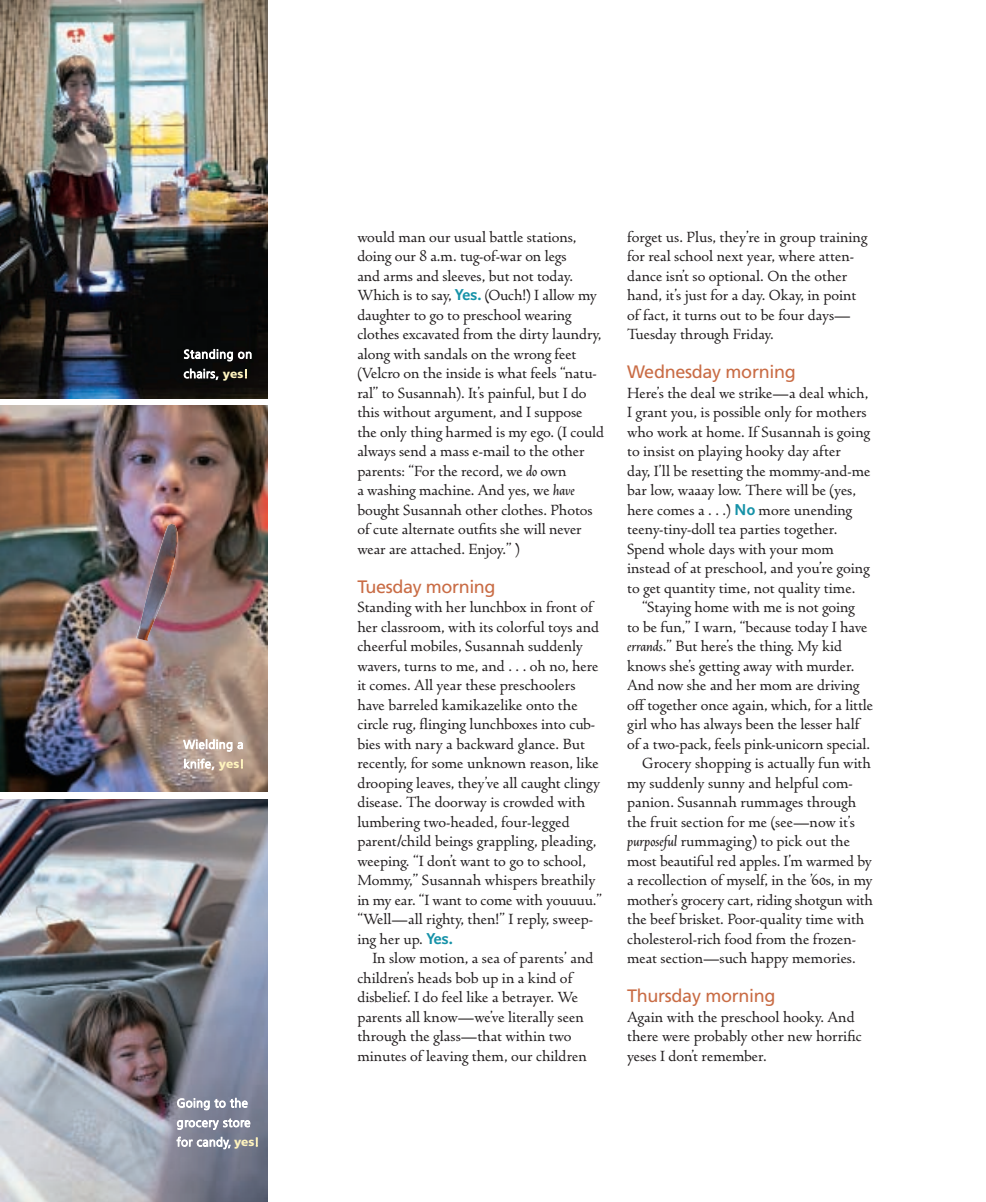
<style>
.page{position:relative;width:986px;height:1202px;background:#fff}
.page>*{position:absolute;margin:0;border:0;box-sizing:border-box;transform-origin:0 0}
.t1{font:18px "Frutiger";letter-spacing:-.015em;color:#c96c45}
.t2{font:16.5px/19.5px "Spira";letter-spacing:-.005em;color:#231f20}
.t3{font:300 12px/19.5px "Frutiger";letter-spacing:.045em;color:#fff}
.s1{font-weight:900;color:#fef3be}
.s2{color:#fef3be}
.s3{font-family:"Scala Sans";font-weight:700;color:#1692a8}
.s4{font-style:italic}
</style>
<div class="page">
<img style="left:0;top:799px;width:267px;height:403px">
<img style="left:0;top:0;width:267px;height:398px">
<img style="left:0;top:406px;width:267px;height:385px">
<img style="left:136px;top:524px;width:42px;height:117px">
<p class="t3" style="left:184px;top:345px;width:70px">Standing on chairs, <span class="s1">yes</span><span class="s2">!</span></p>
<p class="t3" style="left:184px;top:735px;width:62px">Wielding a knife, <span class="s1">yes</span><span class="s2">!</span></p>
<p class="t3" style="left:177px;top:1094px;width:84px">Going to the grocery store for candy, <span class="s1">yes</span><span class="s2">!</span></p>
<p class="t2" style="left:357px;top:226px;width:248px">would man our usual battle stations, doing our 8 a.m. tug-of-war on legs<br>and arms and sleeves, but not today.<br>Which is to say, <span class="s3">Yes.</span> (Ouch!) I allow my daughter to go to preschool wearing clothes excavated from the dirty laundry, along with sandals on the wrong feet (Velcro on the inside is what feels “natu&shy;ral” to Susannah). It’s painful, but I do this without argument, and I suppose the only thing harmed is my ego. (I could always send a mass e-mail to the other parents: “For the record, we <span class="s4">do</span> own<br>a washing machine. And yes, we <span class="s4">have </span>bought Susannah other clothes. Photos of cute alternate outfits she will never wear are attached. Enjoy.” )</p>
<p class="t1" style="left:357px;top:579px;width:140px">Tuesday morning</p>
<p class="t2" style="left:357px;top:597px;width:246px">Standing with her lunchbox in front of her classroom, with its colorful toys and cheerful mobiles, Susannah suddenly wavers, turns to me, and . . . oh no, here it comes. All year these preschoolers have barreled kamikazelike onto the circle rug, flinging lunchboxes into cub&shy;bies with nary a backward glance. But recently, for some unknown reason, like drooping leaves, they’ve all caught clingy disease. The doorway is crowded with lumbering two-headed, four-legged parent/child beings grappling, pleading, weeping. “I don’t want to go to school, Mommy,” Susannah whispers breathily in my ear. “I want to come with youuuu.” “Well—all righty, then!” I reply, sweep&shy;ing her up. <span class="s3">Yes.</span></p>
<p class="t2" style="left:357px;top:948px;width:237px;text-indent:15px">In slow motion, a sea of parents’ and children’s heads bob up in a kind of disbelief. I do feel like a betrayer. We parents all know—we’ve literally seen through the glass—that within two minutes of leaving them, our children</p>
<p class="t2" style="left:627px;top:226px;width:242px">forget us. Plus, they’re in group training for real school next year, where atten&shy;dance isn’t so optional. On the other hand, it’s just for a day. Okay, in point of fact, it turns out to be four days— Tuesday through Friday.</p>
<p class="t1" style="left:627px;top:364px;width:170px">Wednesday morning</p>
<p class="t2" style="left:627px;top:382px;width:243px">Here’s the deal we strike—a deal which,</p>
<p class="t2" style="left:627px;top:402px;width:241px">I grant you, is possible only for mothers</p>
<p class="t2" style="left:627px;top:421px;width:244px">who work at home. If Susannah is going</p>
<p class="t2" style="left:627px;top:441px;width:215px">to insist on playing hooky day after</p>
<p class="t2" style="left:627px;top:460px;width:245px">day, I’ll be resetting the mommy-and-me</p>
<p class="t2" style="left:627px;top:480px;width:230px">bar low, waaay low. There will be (yes,</p>
<p class="t2" style="left:627px;top:499px;width:226px">here comes a . . .) <span class="s3">No</span> more unending</p>
<p class="t2" style="left:627px;top:519px;width:212px">teeny-tiny-doll tea parties together.</p>
<p class="t2" style="left:627px;top:538px;width:208px">Spend whole days with your mom</p>
<p class="t2" style="left:627px;top:558px;width:244px">instead of at preschool, and you’re going</p>
<p class="t2" style="left:627px;top:577px;width:230px">to get quantity time, not quality time.</p>
<p class="t2" style="left:642px;top:597px;width:214px">“Staying home with me is not going</p>
<p class="t2" style="left:627px;top:616px;width:242px">to be fun,” I warn, “because today I have</p>
<p class="t2" style="left:627px;top:636px;width:216px"><span class="s4">errands</span>.” But here’s the thing. My kid</p>
<p class="t2" style="left:627px;top:655px;width:229px">knows she’s getting away with murder.</p>
<p class="t2" style="left:627px;top:675px;width:234px">And now she and her mom are driving</p>
<p class="t2" style="left:627px;top:694px;width:248px">o≠ together once again, which, for a little</p>
<p class="t2" style="left:627px;top:714px;width:234px">girl who has always been the lesser half</p>
<p class="t2" style="left:627px;top:733px;width:245px">of a two-pack, feels pink-unicorn special.</p>
<p class="t2" style="left:642px;top:753px;width:230px">Grocery shopping is actually fun with</p>
<p class="t2" style="left:627px;top:772px;width:227px">my suddenly sunny and helpful com-</p>
<p class="t2" style="left:627px;top:792px;width:230px">panion. Susannah rummages through</p>
<p class="t2" style="left:627px;top:811px;width:229px">the fruit section for me (see—now it’s</p>
<p class="t2" style="left:627px;top:831px;width:224px"><span class="s4">purposeful</span> rummaging) to pick out the</p>
<p class="t2" style="left:627px;top:850px;width:246px">most beautiful red apples. I’m warmed by</p>
<p class="t2" style="left:627px;top:870px;width:247px">a recollection of myself, in the ’60s, in my</p>
<p class="t2" style="left:627px;top:889px;width:247px">mother’s grocery cart, riding shotgun with</p>
<p class="t2" style="left:627px;top:909px;width:239px">the beef brisket. Poor-quality time with</p>
<p class="t2" style="left:627px;top:928px;width:230px">cholesterol-rich food from the frozen-</p>
<p class="t2" style="left:627px;top:948px;width:230px">meat section—such happy memories.</p>
<p class="t1" style="left:627px;top:988px;width:150px">Thursday morning</p>
<p class="t2" style="left:627px;top:1006px;width:236px">Again with the preschool hooky. And there were probably other new horrific yeses I don’t remember.</p>
</div>
